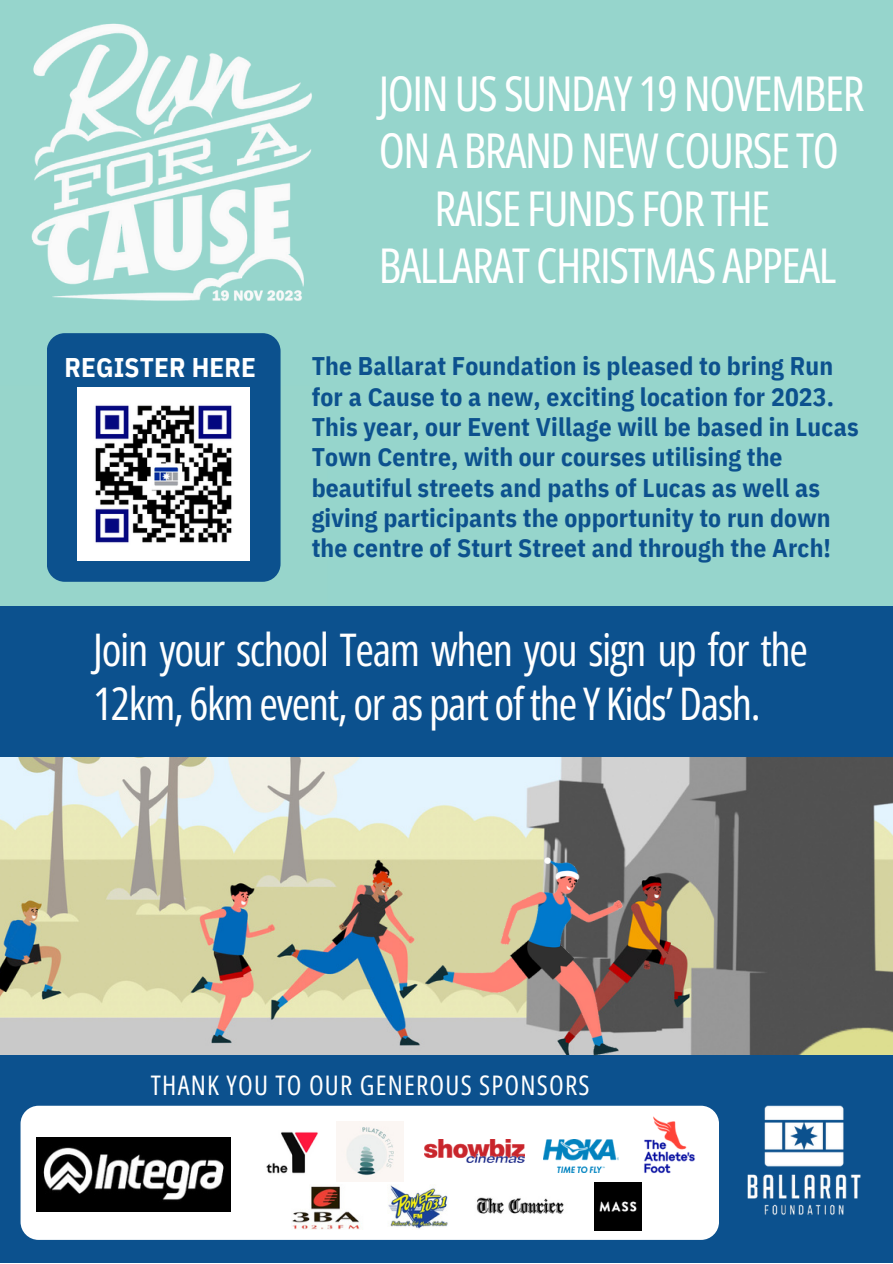
<style>
.page{position:relative;width:893px;height:1264px;background:#fff}
.page>*{position:absolute;margin:0;border:0;box-sizing:border-box;transform-origin:0 0}
.t1{font:48px "Open Sans Condensed";letter-spacing:-.03em;color:#fff}
.t2{font:45px/54px "Open Sans Condensed";letter-spacing:-.03em;color:#fff}
.t3{font:27px "Open Sans Condensed";letter-spacing:.045em;color:#fff}
.t4{font:700 27px "IBM Plex Sans Cond";letter-spacing:.005em;color:#fff}
.t5{font:700 25.5px/30.3px "IBM Plex Sans Cond";letter-spacing:.005em;color:#0c518e}
</style>
<div class="page">
<div style="left:0;top:1054px;width:892px;height:208px;background:#0c518e"></div>
<div style="left:0;top:0;width:892px;height:617px;background:#96d5cc"></div>
<img style="left:747px;top:1105px;width:114px;height:110px">
<div style="left:21px;top:1105px;width:698px;height:134px;background:#fff;border-radius:18px"></div>
<img style="left:425px;top:1139px;width:100px;height:23px">
<img style="left:266px;top:1132px;width:52px;height:42px">
<img style="left:476px;top:1197px;width:88px;height:17px">
<img style="left:594px;top:1182px;width:48px;height:48px">
<img style="left:0;top:756px;width:892px;height:298px">
<img style="left:37px;top:1137px;width:193px;height:73px">
<img style="left:31px;top:23px;width:281px;height:278px">
<div style="left:47px;top:333px;width:233px;height:249px;background:#0c518e;border-radius:18px"></div>
<img style="left:77px;top:388px;width:172px;height:172px">
<img style="left:400px;top:832px;width:259px;height:224px">
<img style="left:544px;top:1139px;width:74px;height:33px">
<img style="left:644px;top:1116px;width:51px;height:58px">
<img style="left:336px;top:1121px;width:67px;height:60px">
<img style="left:292px;top:1185px;width:156px;height:43px">
<div style="left:0;top:606px;width:892px;height:150px;background:#0c518e"></div>
<p class="t1" style="left:379px;top:60px;width:487px">JOIN US SUNDAY 19 NOVEMBER</p>
<p class="t1" style="left:379px;top:117px;width:461px">ON A BRAND NEW COURSE TO</p>
<p class="t1" style="left:434px;top:174px;width:337px">RAISE FUNDS FOR THE</p>
<p class="t1" style="left:379px;top:232px;width:459px">BALLARAT CHRISTMAS APPEAL</p>
<p class="t4" style="left:64px;top:349px;width:193px">REGISTER HERE</p>
<p class="t5" style="left:311px;top:350px;width:548px">The Ballarat Foundation is pleased to bring Run for a Cause to a new, exciting location for 2023.<br>This year, our Event Village will be based in Lucas Town Centre, with our courses utilising the beautiful streets and paths of Lucas as well as giving participants the opportunity to run down the centre of Sturt Street and through the Arch!</p>
<p class="t2" style="left:93px;top:621px;width:716px">Join your school Team when you sign up for the<br>12km, 6km event, or as part of the Y Kids’ Dash.</p>
<p class="t3" style="left:151px;top:1066px;width:440px">THANK YOU TO OUR GENEROUS SPONSORS</p>
</div>
